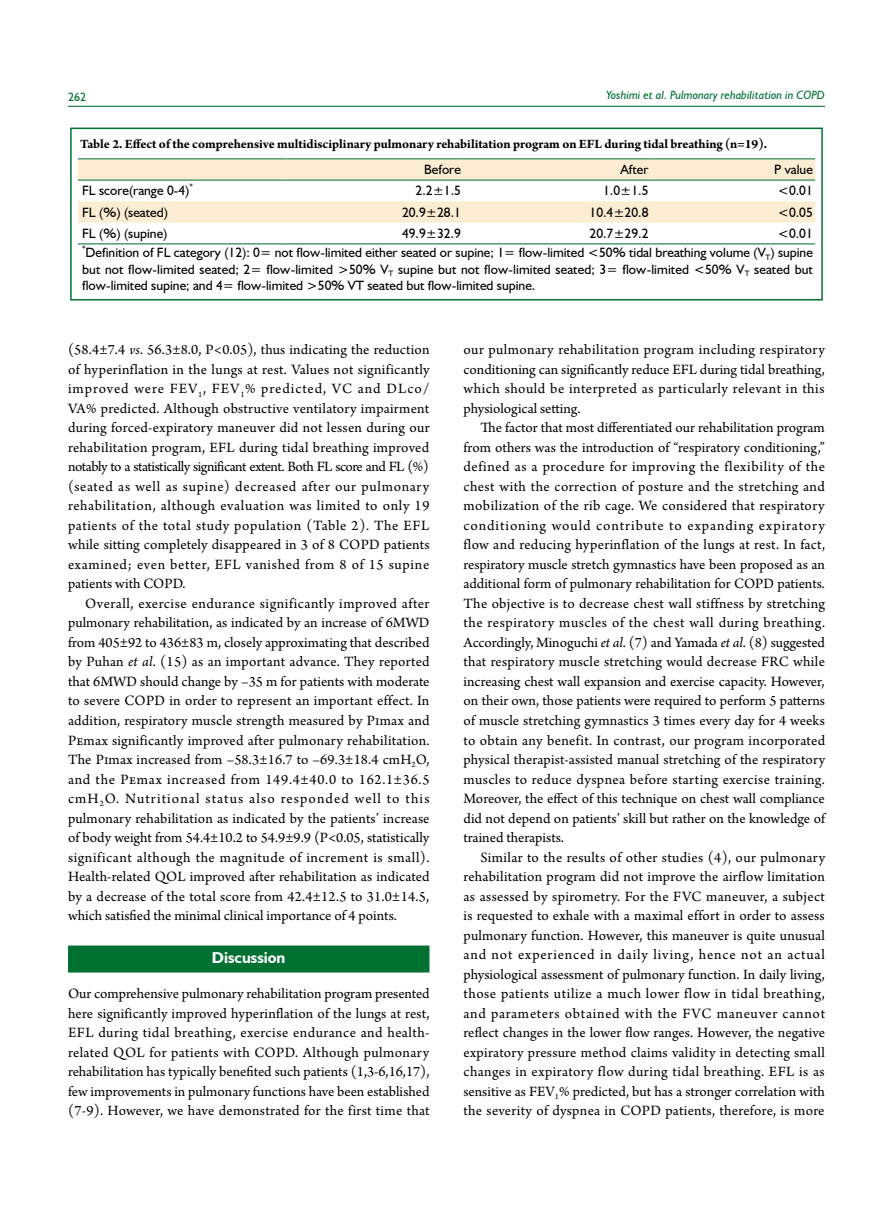
<style>
.page{position:relative;width:893px;height:1212px;background:#fff}
.page>*{position:absolute;margin:0;border:0;box-sizing:border-box;transform-origin:0 0}
.t1{font:700 15.75px "Humanist 521 BT";color:#fff}
.t2{font:15px/19.5px "Arno Pro";letter-spacing:.005em;color:#000;text-align:justify}
.t3{font:13.5px/16.2px "Humanist 521 BT";color:#000;text-align:justify}
.t4{font:700 13.5px "Arno Pro";color:#000}
.t5{font:italic 12px "Humanist 521 BT";color:#007130}
.t6{font:12px "Humanist 521 BT";color:#007130}
.t7{font:7.8px "Humanist 521 BT";color:#000}
.s1{font-style:italic}
</style>
<div class="page">
<hr style="left:68px;top:106px;width:757px;height:1px;background:#007130">
<div style="left:68px;top:945px;width:361px;height:27px;background:#007130"></div>
<svg style="left:78px;top:159px;width:737px;height:64px;fill:#fcedd2"></svg>
<hr style="left:78px;top:158px;width:209px;height:1px;background:#007130">
<hr style="left:287px;top:158px;width:176px;height:1px;background:#007130">
<hr style="left:463px;top:158px;width:188px;height:1px;background:#007130">
<hr style="left:651px;top:158px;width:164px;height:1px;background:#007130">
<hr style="left:78px;top:180px;width:209px;height:1px;background:#007130">
<hr style="left:287px;top:180px;width:176px;height:1px;background:#007130">
<hr style="left:463px;top:180px;width:188px;height:1px;background:#007130">
<hr style="left:651px;top:180px;width:164px;height:1px;background:#007130">
<hr style="left:78px;top:243px;width:209px;height:1px;background:#007130">
<hr style="left:287px;top:243px;width:176px;height:1px;background:#007130">
<hr style="left:463px;top:243px;width:188px;height:1px;background:#007130">
<hr style="left:651px;top:243px;width:164px;height:1px;background:#007130">
<div style="left:70px;top:128px;width:753px;height:172px;border:2px solid #007130"></div>
<p class="t6" style="left:68px;top:89px;width:20px">262</p>
<p class="t5" style="left:606px;top:88px;width:220px">Yoshimi et al. Pulmonary rehabilitation in COPD</p>
<p class="t4" style="left:80px;top:136px;width:689px">Table 2. Effect of the comprehensive multidisciplinary pulmonary rehabilitation program on EFL during tidal breathing (n=19).</p>
<p class="t3" style="left:424px;top:161px;width:38px">Before</p>
<p class="t3" style="left:620px;top:161px;width:29px">After</p>
<p class="t3" style="left:774px;top:161px;width:40px">P value</p>
<p class="t3" style="left:82px;top:182px;width:109px">FL score(range 0-4)</p>
<p class="t7" style="left:189px;top:181px;width:5px">*</p>
<p class="t3" style="left:416px;top:182px;width:47px">2.2±1.5</p>
<p class="t3" style="left:603px;top:182px;width:47px">1.0±1.5</p>
<p class="t3" style="left:778px;top:182px;width:37px">&lt;0.01</p>
<p class="t3" style="left:82px;top:204px;width:87px">FL (%) (seated)</p>
<p class="t3" style="left:402px;top:204px;width:60px">20.9±28.1</p>
<p class="t3" style="left:589px;top:204px;width:60px">10.4±20.8</p>
<p class="t3" style="left:778px;top:204px;width:37px">&lt;0.05</p>
<p class="t3" style="left:82px;top:225px;width:87px">FL (%) (supine)</p>
<p class="t3" style="left:402px;top:225px;width:60px">49.9±32.9</p>
<p class="t3" style="left:589px;top:225px;width:60px">20.7±29.2</p>
<p class="t3" style="left:778px;top:225px;width:37px">&lt;0.01</p>
<p class="t7" style="left:82px;top:243px;width:5px">*</p>
<p class="t3" style="left:82px;top:244px;width:732px">Definition of FL category (12): 0= not flow-limited either seated or supine; 1= flow-limited &lt;50% tidal breathing volume (V<sub>T</sub>) supine but not flow-limited seated; 2= flow-limited &gt;50% V<sub>T</sub> supine but not flow-limited seated; 3= flow-limited &lt;50% V<sub>T</sub> seated but flow-limited supine; and 4= flow-limited &gt;50% VT seated but flow-limited supine.</p>
<p class="t2" style="left:68px;top:341px;width:363px">(58.4±7.4 <span class="s1">vs</span>. 56.3±8.0, P&lt;0.05), thus indicating the reduction of hyperinflation in the lungs at rest. Values not significantly improved were FEV<sub>1</sub>, FEV<sub>1</sub>% predicted, VC and DLco/ VA% predicted. Although obstructive ventilatory impairment during forced-expiratory maneuver did not lessen during our rehabilitation program, EFL during tidal breathing improved notably to a statistically significant extent. Both FL score and FL (%) (seated as well as supine) decreased after our pulmonary rehabilitation, although evaluation was limited to only 19 patients of the total study population (Table 2). The EFL while sitting completely disappeared in 3 of 8 COPD patients examined; even better, EFL vanished from 8 of 15 supine patients with COPD.</p>
<p class="t2" style="left:68px;top:594px;width:363px;text-indent:17px">Overall, exercise endurance significantly improved after pulmonary rehabilitation, as indicated by an increase of 6MWD from 405±92 to 436±83 m, closely approximating that described by Puhan <span class="s1">et al</span>. (15) as an important advance. They reported that 6MWD should change by –35 m for patients with moderate to severe COPD in order to represent an important effect. In addition, respiratory muscle strength measured by Pimax and Pemax significantly improved after pulmonary rehabilitation.<br>The Pimax increased from –58.3±16.7 to –69.3±18.4 cmH<sub>2</sub>O, and the Pemax increased from 149.4±40.0 to 162.1±36.5 cmH<sub>2</sub>O. Nutritional status also responded well to this pulmonary rehabilitation as indicated by the patients’ increase of body weight from 54.4±10.2 to 54.9±9.9 (P&lt;0.05, statistically significant although the magnitude of increment is small).<br>Health-related QOL improved after rehabilitation as indicated by a decrease of the total score from 42.4±12.5 to 31.0±14.5, which satisfied the minimal clinical importance of 4 points.</p>
<p class="t1" style="left:212px;top:948px;width:75px">Discussion</p>
<p class="t2" style="left:68px;top:984px;width:363px">Our comprehensive pulmonary rehabilitation program presented here significantly improved hyperinflation of the lungs at rest, EFL during tidal breathing, exercise endurance and health&shy;related QOL for patients with COPD. Although pulmonary rehabilitation has typically benefited such patients (1,3-6,16,17), few improvements in pulmonary functions have been established (7-9). However, we have demonstrated for the first time that</p>
<p class="t2" style="left:463px;top:341px;width:363px">our pulmonary rehabilitation program including respiratory conditioning can significantly reduce EFL during tidal breathing, which should be interpreted as particularly relevant in this physiological setting.</p>
<p class="t2" style="left:463px;top:419px;width:363px;text-indent:17px">The factor that most differentiated our rehabilitation program from others was the introduction of “respiratory conditioning,” defined as a procedure for improving the flexibility of the chest with the correction of posture and the stretching and mobilization of the rib cage. We considered that respiratory conditioning would contribute to expanding expiratory flow and reducing hyperinflation of the lungs at rest. In fact, respiratory muscle stretch gymnastics have been proposed as an additional form of pulmonary rehabilitation for COPD patients.<br>The objective is to decrease chest wall stiffness by stretching the respiratory muscles of the chest wall during breathing.<br>Accordingly, Minoguchi <span class="s1">et al</span>. (7) and Yamada <span class="s1">et al</span>. (8) suggested that respiratory muscle stretching would decrease FRC while increasing chest wall expansion and exercise capacity. However, on their own, those patients were required to perform 5 patterns of muscle stretching gymnastics 3 times every day for 4 weeks to obtain any benefit. In contrast, our program incorporated physical therapist-assisted manual stretching of the respiratory muscles to reduce dyspnea before starting exercise training.<br>Moreover, the effect of this technique on chest wall compliance did not depend on patients’ skill but rather on the knowledge of trained therapists.</p>
<p class="t2" style="left:463px;top:848px;width:363px;text-indent:17px">Similar to the results of other studies (4), our pulmonary rehabilitation program did not improve the airflow limitation as assessed by spirometry. For the FVC maneuver, a subject is requested to exhale with a maximal effort in order to assess pulmonary function. However, this maneuver is quite unusual and not experienced in daily living, hence not an actual physiological assessment of pulmonary function. In daily living, those patients utilize a much lower flow in tidal breathing, and parameters obtained with the FVC maneuver cannot reflect changes in the lower flow ranges. However, the negative expiratory pressure method claims validity in detecting small changes in expiratory flow during tidal breathing. EFL is as sensitive as FEV<sub>1</sub>% predicted, but has a stronger correlation with the severity of dyspnea in COPD patients, therefore, is more</p>
</div>
